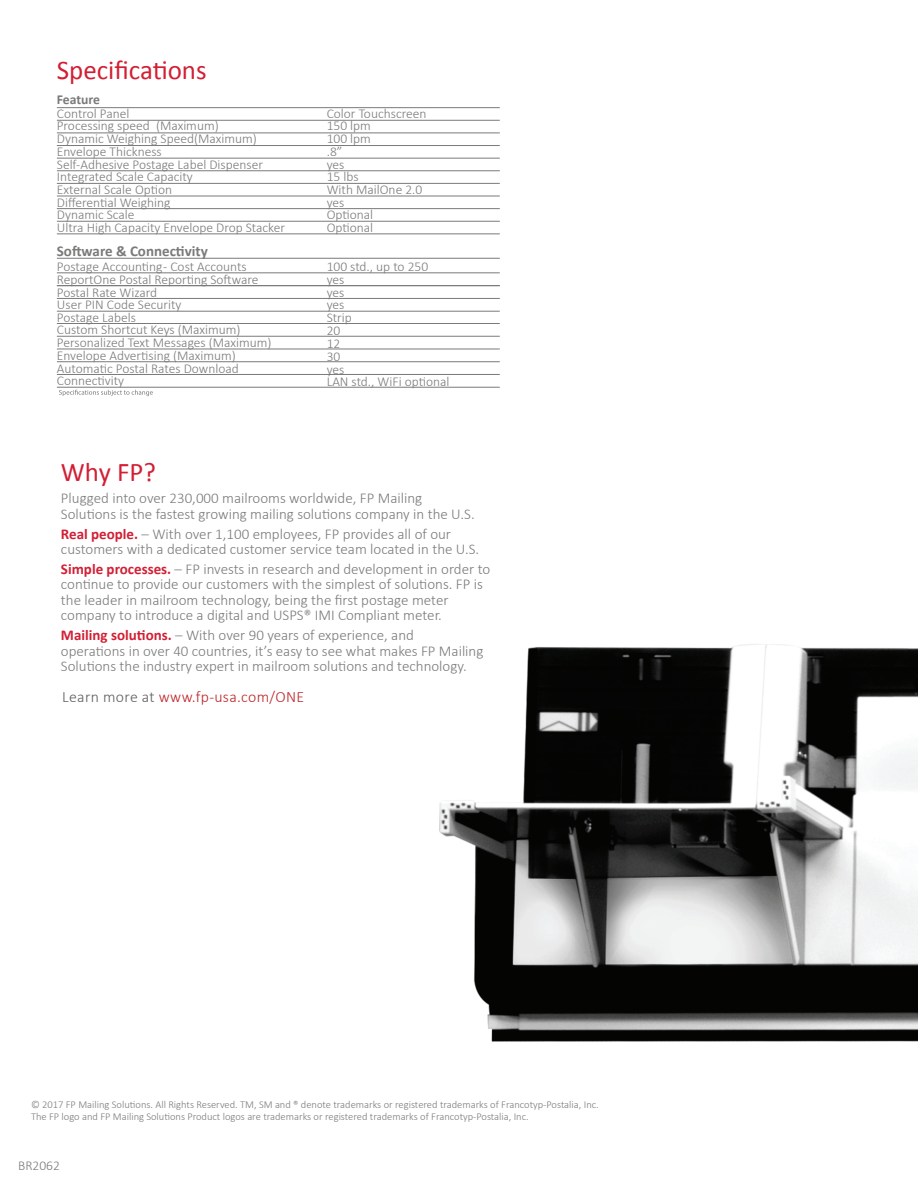
<style>
.page{position:relative;width:918px;height:1188px;background:#fff}
.page>*{position:absolute;margin:0;border:0;box-sizing:border-box;transform-origin:0 0}
.t1{font:27px "Calibri";color:#d21f34}
.t2{font:300 15.75px "Calibri";letter-spacing:.02em;color:#bd2428}
.t3{font:300 15px/15.6px "Calibri";color:#7a7a79}
.t4{font:700 15px "Calibri";color:#7a7a79}
.t5{font:700 13.65px "Calibri";letter-spacing:-.005em;color:#7a7a79}
.t6{font:300 13.5px/12.8px "Calibri";color:#7a7a79}
.t7{font:300 10.5px/12.6px "Calibri";color:#7a7a79}
.s1{font-weight:700;color:#d21f35}
.s2{color:#5d5e5e}
</style>
<div class="page">
<svg style="left:59px;top:390px;width:94px;height:6px"></svg>
<hr style="left:57px;top:107px;width:443px;height:1px;background:#7a7a79">
<hr style="left:57px;top:120px;width:443px;height:1px;background:#7a7a79">
<hr style="left:57px;top:133px;width:443px;height:1px;background:#7a7a79">
<hr style="left:57px;top:145px;width:443px;height:1px;background:#7a7a79">
<hr style="left:57px;top:158px;width:443px;height:1px;background:#7a7a79">
<hr style="left:57px;top:171px;width:443px;height:1px;background:#7a7a79">
<hr style="left:57px;top:183px;width:443px;height:1px;background:#7a7a79">
<hr style="left:57px;top:196px;width:443px;height:1px;background:#7a7a79">
<hr style="left:57px;top:208px;width:443px;height:1px;background:#7a7a79">
<hr style="left:57px;top:221px;width:443px;height:1px;background:#7a7a79">
<hr style="left:57px;top:234px;width:443px;height:1px;background:#7a7a79">
<hr style="left:57px;top:258px;width:443px;height:1px;background:#7a7a79">
<hr style="left:57px;top:323px;width:443px;height:1px;background:#7a7a79">
<hr style="left:57px;top:336px;width:443px;height:1px;background:#7a7a79">
<hr style="left:57px;top:349px;width:443px;height:1px;background:#7a7a79">
<hr style="left:57px;top:361px;width:443px;height:1px;background:#7a7a79">
<hr style="left:57px;top:374px;width:443px;height:1px;background:#7a7a79">
<hr style="left:57px;top:387px;width:443px;height:1px;background:#7a7a79">
<hr style="left:57px;top:298px;width:443px;height:1px;background:#7a7a79">
<hr style="left:57px;top:311px;width:443px;height:1px;background:#7a7a79">
<hr style="left:57px;top:273px;width:443px;height:1px;background:#7a7a79">
<hr style="left:57px;top:285px;width:443px;height:1px;background:#7a7a79">
<img style="left:439px;top:644px;width:479px;height:398px">
<h1 class="t1" style="left:57px;top:53px;width:151px">Specifications</h1>
<p class="t5" style="left:57px;top:91px;width:45px">Feature</p>
<p class="t6" style="left:57px;top:107px;width:74px">Control Panel</p>
<p class="t6" style="left:327px;top:107px;width:101px">Color Touchscreen</p>
<p class="t6" style="left:57px;top:119px;width:163px">Processing speed (Maximum)</p>
<p class="t6" style="left:327px;top:119px;width:46px">150 lpm</p>
<p class="t6" style="left:57px;top:132px;width:201px">Dynamic Weighing Speed(Maximum)</p>
<p class="t6" style="left:327px;top:132px;width:46px">100 lpm</p>
<p class="t6" style="left:57px;top:145px;width:106px">Envelope Thickness</p>
<p class="t6" style="left:327px;top:145px;width:17px">.8”</p>
<p class="t6" style="left:57px;top:158px;width:208px">Self-Adhesive Postage Label Dispenser</p>
<p class="t6" style="left:327px;top:158px;width:19px">yes</p>
<p class="t6" style="left:57px;top:170px;width:137px">Integrated Scale Capacity</p>
<p class="t6" style="left:327px;top:170px;width:33px">15 lbs</p>
<p class="t6" style="left:57px;top:183px;width:117px">External Scale Option</p>
<p class="t6" style="left:327px;top:183px;width:97px">With MailOne 2.0</p>
<p class="t6" style="left:57px;top:196px;width:115px">Differential Weighing</p>
<p class="t6" style="left:327px;top:196px;width:19px">yes</p>
<p class="t6" style="left:57px;top:208px;width:79px">Dynamic Scale</p>
<p class="t6" style="left:327px;top:208px;width:48px">Optional</p>
<p class="t6" style="left:57px;top:221px;width:230px">Ultra High Capacity Envelope Drop Stacker</p>
<p class="t6" style="left:327px;top:221px;width:48px">Optional</p>
<p class="t4" style="left:57px;top:242px;width:152px">Software &amp; Connectivity</p>
<p class="t6" style="left:57px;top:273px;width:203px">ReportOne Postal Reporting Software</p>
<p class="t6" style="left:327px;top:273px;width:19px">yes</p>
<p class="t6" style="left:327px;top:260px;width:103px">100 std., up to 250</p>
<p class="t6" style="left:57px;top:260px;width:191px">Postage Accounting - Cost Accounts</p>
<p class="t6" style="left:57px;top:286px;width:102px">Postal Rate Wizard</p>
<p class="t6" style="left:327px;top:286px;width:19px">yes</p>
<p class="t6" style="left:57px;top:298px;width:126px">User PIN Code Security</p>
<p class="t6" style="left:327px;top:298px;width:19px">yes</p>
<p class="t6" style="left:57px;top:311px;width:81px">Postage Labels</p>
<p class="t6" style="left:327px;top:311px;width:27px">Strip</p>
<p class="t6" style="left:57px;top:323px;width:216px">Custom Shortcut Keys (Maximum)<br>Personalized Text Messages (Maximum)<br>Envelope Advertising (Maximum)<br>Automatic Postal Rates Download<br>Connectivity</p>
<p class="t6" style="left:327px;top:324px;width:124px">20<br>12<br>30<br>yes<br>LAN std., WiFi optional</p>
<h1 class="t1" style="left:61px;top:455px;width:96px">Why FP?</h1>
<p class="t3" style="left:61px;top:491px;width:415px">Plugged into over 230,000 mailrooms worldwide, FP Mailing<br>Solutions is the fastest growing mailing solutions company in the U.S.</p>
<p class="t3" style="left:61px;top:526px;width:420px"><span class="s1">Real people.</span> – With over 1,100 employees, FP provides all of our customers with a dedicated customer service team located in the U.S.</p>
<p class="t3" style="left:61px;top:561px;width:431px"><span class="s1">Simple processes.</span> – FP invests in research and development in order to continue to provide our customers with the simplest of solutions. FP is the leader in mailroom technology, being the first postage meter company to introduce a digital and USPS® IMI Compliant meter.</p>
<p class="t3" style="left:61px;top:627px;width:424px"><span class="s1">Mailing solutions.</span> – With over 90 years of experience, and<br>operations in over 40 countries, it’s easy to see what makes FP Mailing<br>Solutions the industry expert in mailroom solutions and technology.</p>
<p class="t2" style="left:62px;top:687px;width:243px"><span class="s2">Learn more at</span> www.fp-usa.com/ONE</p>
<p class="t7" style="left:31px;top:1098px;width:569px">© 2017 FP Mailing Solutions. All Rights Reserved. TM, SM and ® denote trademarks or registered trademarks of Francotyp-Postalia, Inc.<br>The FP logo and FP Mailing Solutions Product logos are trademarks or registered trademarks of Francotyp-Postalia, Inc.</p>
<p class="t6" style="left:18px;top:1159px;width:43px">BR2062</p>
</div>
